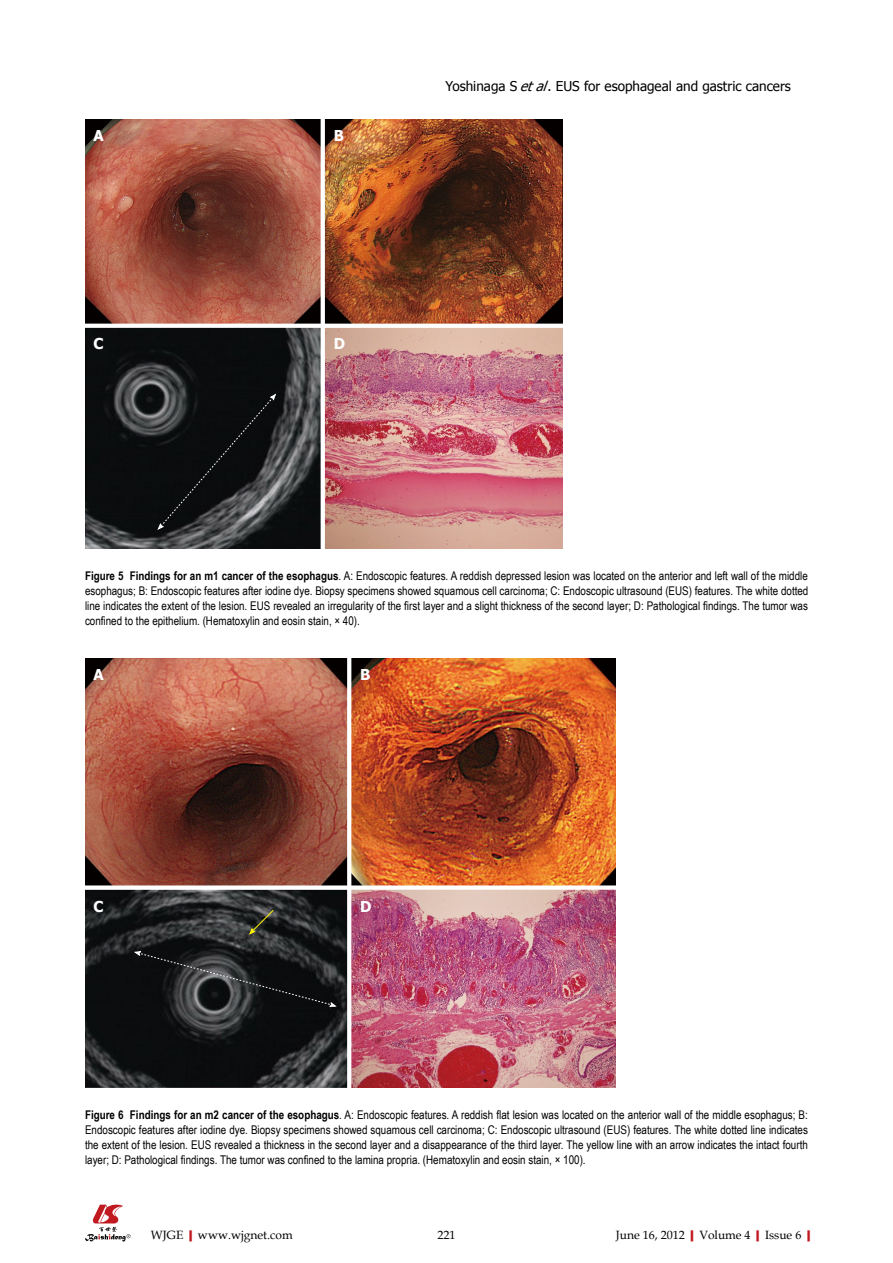
<style>
.page{position:relative;width:893px;height:1263px;background:#fff}
.page>*{position:absolute;margin:0;border:0;box-sizing:border-box;transform-origin:0 0}
.t1{font:700 15px "Tahoma";color:#fff}
.t2{font:13.5px "Tahoma";color:#000}
.t3{font:12px/15px "Arial Narrow";color:#000;text-align:justify}
.t4{font:12px "Book Antiqua";color:#000}
.s1{font-style:italic}
.s2{font-weight:700}
.s3{font-weight:700;color:#c01920}
</style>
<div class="page">
<svg style="left:85px;top:1204px;width:46px;height:37px"></svg>
<img style="left:85px;top:119px;width:477px;height:430px">
<svg style="left:158px;top:394px;width:118px;height:135px;background:#1f2123"></svg>
<img style="left:85px;top:658px;width:531px;height:429px">
<svg style="left:135px;top:951px;width:201px;height:56px;background:#212224"></svg>
<svg style="left:249px;top:910px;width:25px;height:24px"></svg>
<svg style="left:321px;top:119px;width:4px;height:430px"></svg>
<hr style="left:82px;top:324px;width:483px;height:4px;background:#fff">
<svg style="left:347px;top:658px;width:4px;height:430px"></svg>
<div style="left:81px;top:885px;width:537px;height:5px;background:#fff"></div>
<p class="t1" style="left:94px;top:125px;width:12px">A</p>
<p class="t1" style="left:334px;top:125px;width:12px">B</p>
<p class="t1" style="left:94px;top:333px;width:12px">C</p>
<p class="t1" style="left:334px;top:333px;width:13px">D</p>
<p class="t2" style="left:445px;top:77px;width:347px">Yoshinaga S <span class="s1">etal</span>. EUS for esophageal and gastric cancers</p>
<p class="t3" style="left:85px;top:568px;width:725px"><span class="s2">Figure 5 Findings for an m1 cancer of the esophagus</span>. A: Endoscopic features. A reddish depressed lesion was located on the anterior and left wall of the middle esophagus; B: Endoscopic features after iodine dye. Biopsy specimens showed squamous cell carcinoma; C: Endoscopic ultrasound (EUS) features. The white dotted line indicates the extent of the lesion. EUS revealed an irregularity of the first layer and a slight thickness of the second layer; D: Pathological findings. The tumor was confined to the epithelium. (Hematoxylin and eosin stain, × 40).</p>
<p class="t1" style="left:94px;top:663px;width:12px">A</p>
<p class="t1" style="left:360px;top:663px;width:12px">B</p>
<p class="t1" style="left:94px;top:896px;width:12px">C</p>
<p class="t1" style="left:360px;top:896px;width:13px">D</p>
<p class="t3" style="left:85px;top:1107px;width:724px"><span class="s2">Figure 6 Findings for an m2 cancer of the esophagus</span>. A: Endoscopic features. A reddish flat lesion was located on the anterior wall of the middle esophagus; B:<br>Endoscopic features after iodine dye. Biopsy specimens showed squamous cell carcinoma; C: Endoscopic ultrasound (EUS) features. The white dotted line indicates the extent of the lesion. EUS revealed a thickness in the second layer and a disappearance of the third layer. The yellow line with an arrow indicates the intact fourth layer; D: Pathological findings. The tumor was confined to the lamina propria. (Hematoxylin and eosin stain, × 100).</p>
<p class="t4" style="left:151px;top:1226px;width:143px">WJGE<span class="s3">|</span>www.wjgnet.com</p>
<p class="t4" style="left:437px;top:1226px;width:19px">221</p>
<p class="t4" style="left:616px;top:1226px;width:202px">June 16, 2012<span class="s3">|</span>Volume 4<span class="s3">|</span>Issue 6<span class="s3">|</span></p>
</div>
